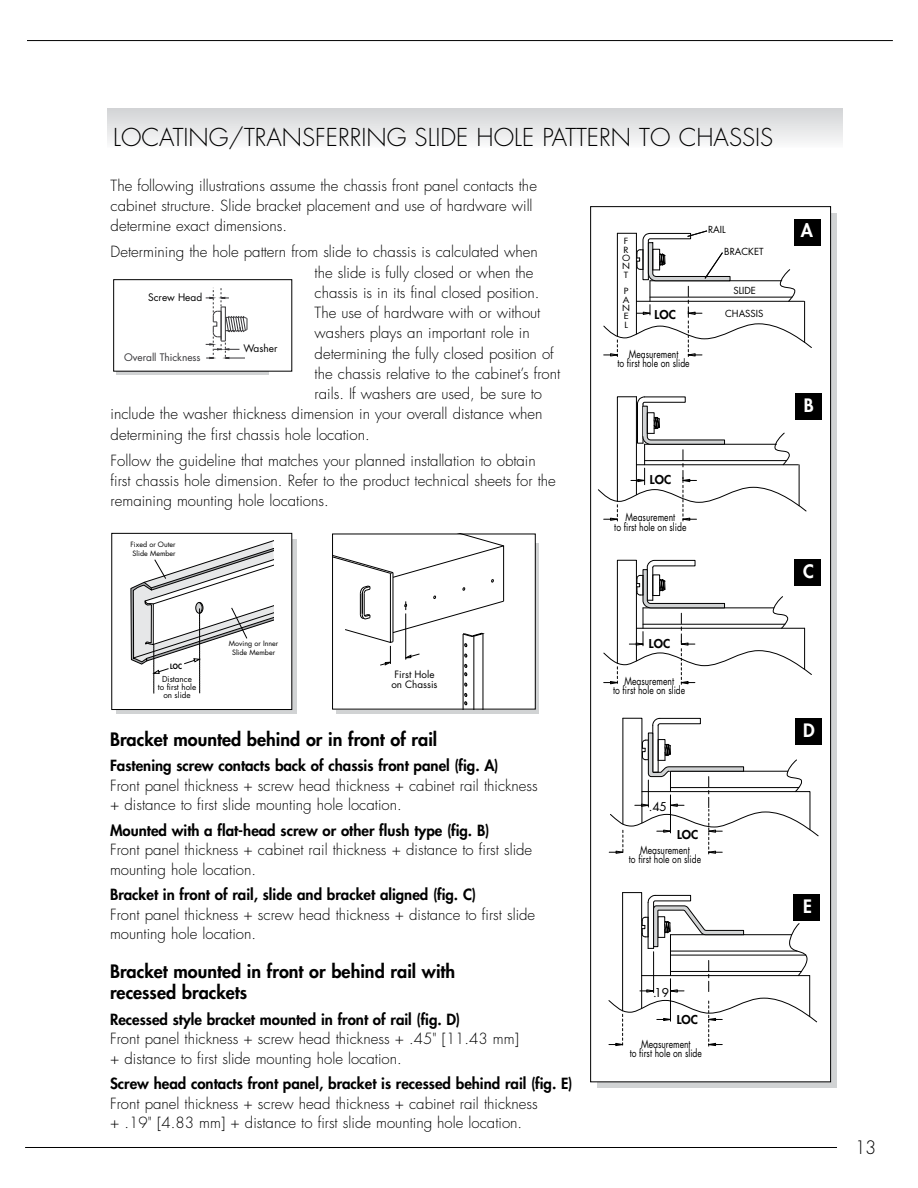
<style>
.page{position:relative;width:918px;height:1188px;background:#fff}
.page>*{position:absolute;margin:0;border:0;box-sizing:border-box;transform-origin:0 0}
.t1{font:300 24px "Futura";color:#000}
.t2{font:800 18px/21px "Futura";color:#000}
.t3{font:800 18px "Futura";color:#fff}
.t4{font:300 18px "Futura";color:#000}
.t5{font:300 15px/19.5px "Futura";color:#000}
.t6{font:800 15px "Futura";color:#000}
.t7{font:800 11.85px "Futura";color:#000}
.t8{font:11.85px "Futura";color:#000}
.t9{font:10.65px/9.4px "Futura";color:#000;text-align:center;scale:.8 1}
.t10{font:10.05px "Futura";color:#373639}
.t11{font:10.05px "Futura";color:#000}
.t12{font:9.9px/9.9px "Futura";color:#000;text-align:center}
.t13{font:9.45px "Futura";color:#000}
.t14{font:8.4px/8.4px "Futura";color:#000;scale:1.14 1}
.t15{font:8.1px/8.2px "Futura";color:#000;text-align:center}
.t16{font:7.05px/8.2px "Futura";color:#000}
.t17{font:800 7.05px "Futura";color:#000;scale:.93 1}
</style>
<div class="page">
<div style="left:116px;top:282px;width:153px;height:93px;background:#d1d3d4"></div>
<div style="left:107px;top:108px;width:736px;height:39px;background:linear-gradient(to bottom,#d2d3d5,#f9f9fa)"></div>
<hr style="left:27px;top:40px;width:866px;height:1px;background:#000">
<hr style="left:25px;top:1147px;width:812px;height:1px;background:#000">
<div style="left:337px;top:543px;width:202px;height:171px;background:#d1d3d4"></div>
<div style="left:597px;top:213px;width:239px;height:875px;background:linear-gradient(to bottom,#c6c8c9,#c6c8c9)"></div>
<div style="left:333px;top:534px;width:202px;height:175px;background:#fff"></div>
<hr style="left:463px;top:634px;width:1px;height:75px;background:#000">
<hr style="left:474px;top:636px;width:1px;height:73px;background:#000">
<hr style="left:483px;top:634px;width:1px;height:75px;background:#000">
<svg style="left:464px;top:693px;width:3px;height:12px"></svg>
<svg style="left:334px;top:536px;width:170px;height:140px"></svg>
<div style="left:332px;top:534px;width:204px;height:176px;border:1px solid #000"></div>
<div style="left:116px;top:540px;width:181px;height:174px;background:#d1d3d4"></div>
<div style="left:112px;top:533px;width:180px;height:177px;background:#fff"></div>
<svg style="left:131px;top:540px;width:143px;height:153px"></svg>
<div style="left:111px;top:533px;width:181px;height:177px;border:1px solid #000"></div>
<div style="left:591px;top:207px;width:240px;height:875px;background:#fff"></div>
<svg style="left:603px;top:560px;width:209px;height:124px"></svg>
<svg style="left:609px;top:718px;width:210px;height:136px"></svg>
<svg style="left:608px;top:892px;width:210px;height:154px"></svg>
<svg style="left:598px;top:396px;width:209px;height:125px"></svg>
<hr style="left:670px;top:771px;width:118px;height:1px;background:#000">
<hr style="left:652px;top:568px;width:1px;height:32px;background:#000">
<svg style="left:603px;top:230px;width:209px;height:127px"></svg>
<div style="left:590px;top:206px;width:241px;height:876px;border:1px solid #000"></div>
<div style="left:794px;top:219px;width:26px;height:26px;background:#000"></div>
<div style="left:795px;top:393px;width:26px;height:26px;background:#000"></div>
<div style="left:795px;top:559px;width:26px;height:26px;background:#000"></div>
<div style="left:796px;top:718px;width:26px;height:26px;background:#000"></div>
<div style="left:794px;top:894px;width:26px;height:26px;background:#000"></div>
<div style="left:114px;top:280px;width:178px;height:91px;background:#fff"></div>
<svg style="left:206px;top:288px;width:42px;height:71px"></svg>
<div style="left:113px;top:279px;width:179px;height:93px;border:1px solid #000"></div>
<h1 class="t1" style="left:113px;top:123px;width:25px">Locat</h1>
<h1 class="t1" style="left:184px;top:123px;width:86px">ing/Transf</h1>
<h1 class="t1" style="left:326px;top:123px;width:386px">erring Slide Hole Pattern to Chass</h1>
<h1 class="t1" style="left:755px;top:123px;width:16px">is</h1>
<p class="t5" style="left:111px;top:176px;width:428px;line-height:20.2px">The following illustrations assume the chassis front panel contacts the cabinet structure. Slide bracket placement and use of hardware will determine exact dimensions.</p>
<p class="t5" style="left:111px;top:243px;width:429px">Determining the hole pattern from slide to chassis is calculated when</p>
<p class="t5" style="left:315px;top:263px;width:220px">the slide is fully closed or when the</p>
<p class="t5" style="left:315px;top:283px;width:226px">chassis is in its final closed position.</p>
<p class="t5" style="left:315px;top:303px;width:227px">The use of hardware with or without</p>
<p class="t5" style="left:315px;top:324px;width:217px">washers plays an important role in</p>
<p class="t5" style="left:315px;top:344px;width:241px">determining the fully closed position of</p>
<p class="t5" style="left:315px;top:364px;width:247px">the chassis relative to the cabinet’s front</p>
<p class="t5" style="left:315px;top:384px;width:229px">rails. If washers are used, be sure to</p>
<p class="t5" style="left:111px;top:405px;width:434px">include the washer thickness dimension in your overall distance when</p>
<p class="t5" style="left:111px;top:425px;width:261px">determining the first chassis hole location.</p>
<p class="t5" style="left:111px;top:451px;width:447px;line-height:20.2px">Follow the guideline that matches your planned installation to obtain first chassis hole dimension. Refer to the product technical sheets for the remaining mounting hole locations.</p>
<p class="t11" style="left:148px;top:291px;width:56px">Screw Head</p>
<p class="t11" style="left:243px;top:342px;width:36px">Washer</p>
<p class="t10" style="left:124px;top:350px;width:78px">Overall Thickness</p>
<p class="t16" style="left:131px;top:541px;width:47px">Fixed or Outer<br>Slide Member</p>
<p class="t17" style="left:170px;top:661px;width:14px">LOC</p>
<p class="t15" style="left:158px;top:675px;width:40px">Distance<br>to first hole on slide</p>
<p class="t16" style="left:229px;top:640px;width:51px;text-align:center">Moving or Inner<br>Slide Member</p>
<p class="t12" style="left:391px;top:669px;width:48px">First Hole on Chassis</p>
<p class="t2" style="left:110px;top:728px;width:329px">Bracket mounted behind or in front of rail</p>
<p class="t6" style="left:110px;top:756px;width:390px">Fastening screw contacts back of chassis front panel (fig. A)</p>
<p class="t5" style="left:110px;top:776px;width:429px">Front panel thickness + screw head thickness + cabinet rail thickness + distance to first slide mounting hole location.</p>
<p class="t6" style="left:110px;top:820px;width:381px">Mounted with a flat-head screw or other flush type (fig. B)</p>
<p class="t5" style="left:110px;top:840px;width:424px">Front panel thickness + cabinet rail thickness + distance to first slide mounting hole location.</p>
<p class="t6" style="left:110px;top:885px;width:368px">Bracket in front of rail, slide and bracket aligned (fig. C)</p>
<p class="t5" style="left:110px;top:905px;width:427px">Front panel thickness + screw head thickness + distance to first slide mounting hole location.</p>
<p class="t2" style="left:110px;top:961px;width:347px">Bracket mounted in front or behind rail with recessed brackets</p>
<p class="t6" style="left:110px;top:1009px;width:352px">Recessed style bracket mounted in front of rail (fig. D)</p>
<p class="t5" style="left:110px;top:1029px;width:410px">Front panel thickness + screw head thickness + .45" [11.43 mm] + distance to first slide mounting hole location.</p>
<p class="t6" style="left:110px;top:1074px;width:464px">Screw head contacts front panel, bracket is recessed behind rail (fig. E)</p>
<p class="t5" style="left:110px;top:1094px;width:429px">Front panel thickness + screw head thickness + cabinet rail thickness + .19" [4.83 mm] + distance to first slide mounting hole location.</p>
<p class="t14" style="left:622px;top:237px;width:9px">F<br>R<br>O<br>N<br>T</p>
<p class="t14" style="left:622px;top:287px;width:8px">P<br>A<br>N<br>E<br>L</p>
<p class="t7" style="left:655px;top:307px;width:23px">LOC</p>
<p class="t9" style="left:617px;top:349px;width:92px">Measurement<br>to first hole on slide</p>
<p class="t13" style="left:708px;top:224px;width:19px">RAIL</p>
<p class="t13" style="left:724px;top:245px;width:41px">BRACKET</p>
<p class="t13" style="left:733px;top:284px;width:24px">SLIDE</p>
<p class="t13" style="left:725px;top:308px;width:40px">CHASSIS</p>
<p class="t7" style="left:650px;top:472px;width:23px">LOC</p>
<p class="t9" style="left:614px;top:513px;width:92px">Measurement<br>to first hole on slide</p>
<p class="t7" style="left:649px;top:636px;width:23px">LOC</p>
<p class="t9" style="left:613px;top:676px;width:92px">Measurement<br>to first hole on slide</p>
<p class="t8" style="left:649px;top:799px;width:20px">.45</p>
<p class="t7" style="left:677px;top:826px;width:23px">LOC</p>
<p class="t9" style="left:629px;top:845px;width:92px">Measurement<br>to first hole on slide</p>
<p class="t8" style="left:653px;top:986px;width:17px">.19</p>
<p class="t7" style="left:677px;top:1012px;width:23px">LOC</p>
<p class="t9" style="left:630px;top:1039px;width:92px">Measurement<br>to first hole on slide</p>
<p class="t3" style="left:801px;top:219px;width:14px">A</p>
<p class="t3" style="left:804px;top:393px;width:11px">B</p>
<p class="t3" style="left:803px;top:560px;width:12px">C</p>
<p class="t3" style="left:803px;top:719px;width:13px">D</p>
<p class="t3" style="left:803px;top:895px;width:10px">E</p>
<p class="t4" style="left:855px;top:1137px;width:23px">13</p>
</div>
